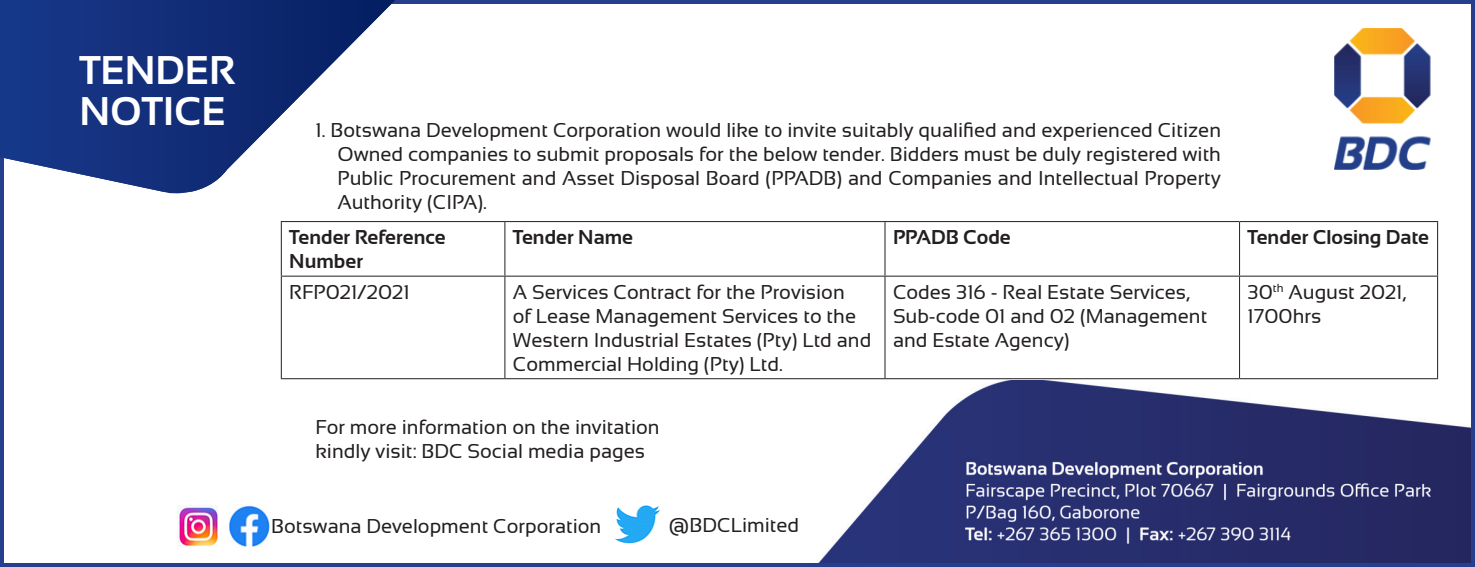
<style>
.page{position:relative;width:1475px;height:567px;background:#fff}
.page>*{position:absolute;margin:0;border:0;box-sizing:border-box;transform-origin:0 0}
.t1{font:700 40px "Sansation";color:#fff}
.t2{font:20px/24px "Sansation";color:#231f20}
.t3{font:700 20px/24px "Sansation";color:#231f20}
</style>
<div class="page">
<img style="left:819px;top:381px;width:650px;height:181px">
<div style="left:0;top:0;width:1474px;height:567px;border:4px solid #253f8e"></div>
<img style="left:1334px;top:28px;width:97px;height:142px">
<svg style="left:0;top:0;width:394px;height:192px"></svg>
<img style="left:615px;top:505px;width:45px;height:38px">
<img style="left:229px;top:505px;width:41px;height:42px">
<img style="left:178px;top:505px;width:39px;height:42px">
<hr style="left:281px;top:221px;width:224px;height:1px;background:#231f20">
<hr style="left:281px;top:222px;width:1px;height:54px;background:#231f20">
<hr style="left:505px;top:221px;width:379px;height:1px;background:#231f20">
<hr style="left:504px;top:222px;width:1px;height:54px;background:#231f20">
<hr style="left:884px;top:221px;width:355px;height:1px;background:#231f20">
<hr style="left:884px;top:222px;width:1px;height:54px;background:#231f20">
<hr style="left:1239px;top:221px;width:198px;height:1px;background:#231f20">
<hr style="left:1238px;top:222px;width:1px;height:54px;background:#231f20">
<hr style="left:1436px;top:222px;width:1px;height:54px;background:#231f20">
<hr style="left:281px;top:276px;width:224px;height:1px;background:#231f20">
<hr style="left:281px;top:277px;width:1px;height:101px;background:#231f20">
<hr style="left:505px;top:276px;width:379px;height:1px;background:#231f20">
<hr style="left:504px;top:277px;width:1px;height:101px;background:#231f20">
<hr style="left:884px;top:276px;width:355px;height:1px;background:#231f20">
<hr style="left:884px;top:277px;width:1px;height:101px;background:#231f20">
<hr style="left:1239px;top:276px;width:198px;height:1px;background:#231f20">
<hr style="left:1238px;top:277px;width:1px;height:101px;background:#231f20">
<hr style="left:1436px;top:277px;width:1px;height:101px;background:#231f20">
<hr style="left:281px;top:378px;width:224px;height:1px;background:#231f20">
<hr style="left:505px;top:378px;width:379px;height:1px;background:#231f20">
<hr style="left:884px;top:378px;width:355px;height:1px;background:#231f20">
<hr style="left:1239px;top:378px;width:198px;height:1px;background:#231f20">
<p class="t1" style="left:79px;top:48px;width:157px">TENDER</p>
<p class="t1" style="left:79px;top:88px;width:148px">NOTICE</p>
<p class="t2" style="left:337px;top:118px;width:885px;text-align:justify;text-indent:-22px">1. Botswana Development Corporation would like to invite suitably qualified and experienced Citizen Owned companies to submit proposals for the below tender. Bidders must be duly registered with Public Procurement and Asset Disposal Board (PPADB) and Companies and Intellectual Property Authority (CIPA).</p>
<p class="t3" style="left:289px;top:225px;width:158px">Tender Reference<br>Number</p>
<p class="t3" style="left:513px;top:225px;width:122px">Tender Name</p>
<p class="t3" style="left:892px;top:225px;width:119px">PPADB Code</p>
<p class="t3" style="left:1247px;top:225px;width:183px">Tender Closing Date</p>
<p class="t2" style="left:289px;top:280px;width:122px">RFP021/2021</p>
<p class="t2" style="left:513px;top:280px;width:360px">A Services Contract for the Provision<br>of Lease Management Services to the Western Industrial Estates (Pty) Ltd and Commercial Holding (Pty) Ltd.</p>
<p class="t2" style="left:892px;top:280px;width:316px">Codes 316 - Real Estate Services,<br>Sub-code 01 and 02 (Management and Estate Agency)</p>
<p class="t2" style="left:1247px;top:280px;width:160px">30<sup>th</sup> August 2021,</p>
<p class="t2" style="left:1247px;top:304px;width:75px">1700hrs</p>
<p class="t2" style="left:315px;top:415px;width:346px">For more information on the invitation kindly visit: BDC Social media pages</p>
<p class="t2" style="left:271px;top:514px;width:332px">Botswana Development Corporation</p>
<p class="t2" style="left:668px;top:513px;width:132px">@BDCLimited</p>
</div>
